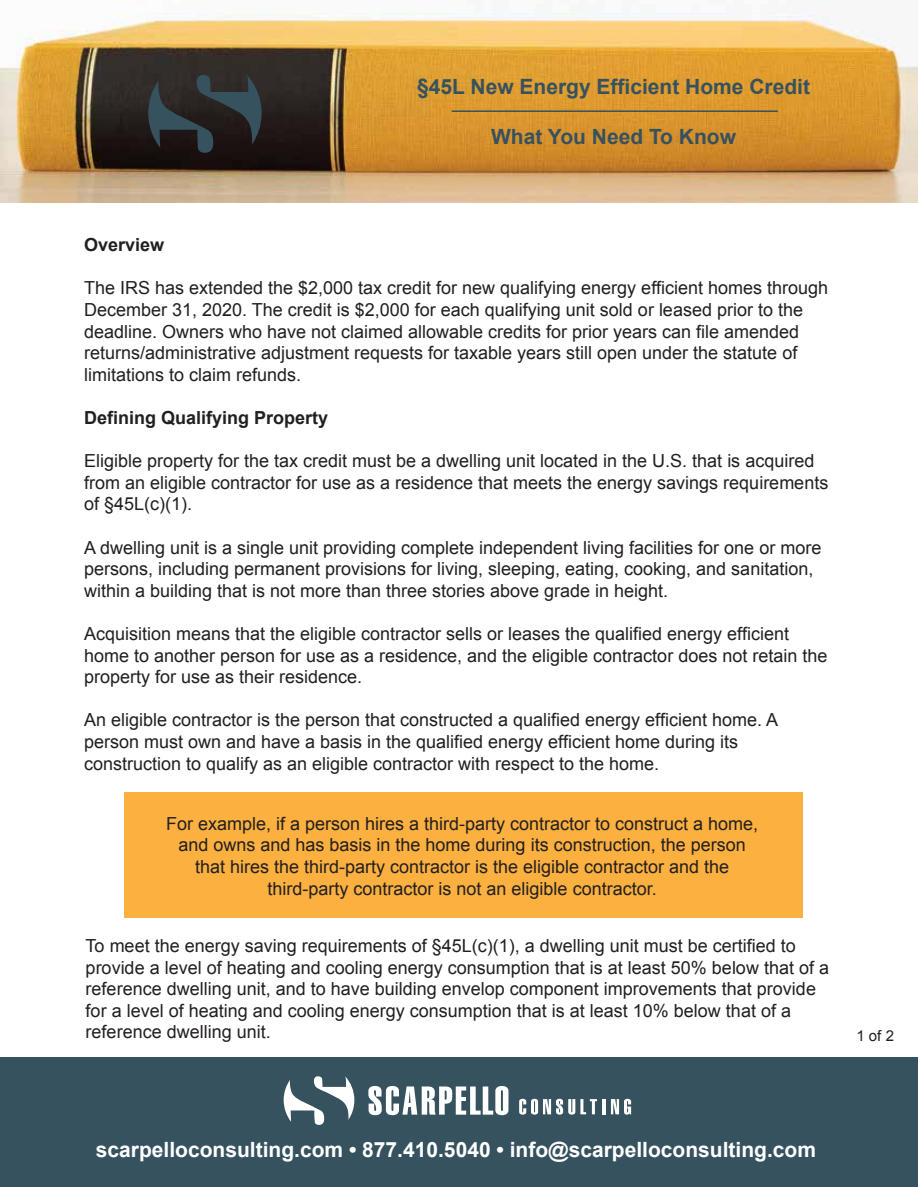
<style>
.page{position:relative;width:918px;height:1188px;background:#fff}
.page>*{position:absolute;margin:0;border:0;box-sizing:border-box;transform-origin:0 0}
.t1{font:700 21px "Arial";color:#fff}
.t2{font:700 21px "Arial";color:#36525f}
.t3{font:18px/21.6px "Arial";color:#231f20}
.t4{font:700 18px "Arial";color:#231f20}
.t5{font:15px "Arial";color:#231f20}
</style>
<div class="page">
<div style="left:124px;top:792px;width:679px;height:126px;background:#fbb040"></div>
<img style="left:0;top:12px;width:917px;height:190px">
<div style="left:0;top:1057px;width:918px;height:130px;background:#36525f"></div>
<svg style="left:368px;top:1086px;width:140px;height:29px"></svg>
<svg style="left:519px;top:1099px;width:78px;height:16px"></svg>
<hr style="left:602px;top:1099px;width:3px;height:15px;background:#fff">
<svg style="left:611px;top:1099px;width:20px;height:16px"></svg>
<svg style="left:284px;top:1076px;width:70px;height:49px"></svg>
<hr style="left:452px;top:110px;width:326px;height:2px;background:#36525f">
<svg style="left:148px;top:75px;width:114px;height:78px;background:#2a2f31"></svg>
<p class="t2" style="left:417px;top:75px;width:394px">§45L New Energy Efficient Home Credit</p>
<p class="t2" style="left:491px;top:125px;width:247px">What You Need To Know</p>
<p class="t4" style="left:84px;top:235px;width:82px">Overview</p>
<p class="t3" style="left:84px;top:277px;width:746px">The IRS has extended the $2,000 tax credit for new qualifying energy efficient homes through December 31, 2020. The credit is $2,000 for each qualifying unit sold or leased prior to the deadline. Owners who have not claimed allowable credits for prior years can file amended returns/administrative adjustment requests for taxable years still open under the statute of limitations to claim refunds.</p>
<p class="t4" style="left:84px;top:408px;width:246px">Defining Qualifying Property</p>
<p class="t3" style="left:84px;top:450px;width:746px">Eligible property for the tax credit must be a dwelling unit located in the U.S. that is acquired from an eligible contractor for use as a residence that meets the energy savings requirements of §45L(c)(1).</p>
<p class="t3" style="left:84px;top:537px;width:739px">A dwelling unit is a single unit providing complete independent living facilities for one or more persons, including permanent provisions for living, sleeping, eating, cooking, and sanitation, within a building that is not more than three stories above grade in height.</p>
<p class="t3" style="left:84px;top:623px;width:745px">Acquisition means that the eligible contractor sells or leases the qualified energy efficient home to another person for use as a residence, and the eligible contractor does not retain the property for use as their residence.</p>
<p class="t3" style="left:84px;top:709px;width:696px">An eligible contractor is the person that constructed a qualified energy efficient home. A person must own and have a basis in the qualified energy efficient home during its construction to qualify as an eligible contractor with respect to the home.</p>
<p class="t3" style="left:166px;top:813px;width:594px;text-align:center">For example, if a person hires a third-party contractor to construct a home, and owns and has basis in the home during its construction, the person that hires the third-party contractor is the eligible contractor and the third-party contractor is not an eligible contractor.</p>
<p class="t3" style="left:86px;top:935px;width:745px">To meet the energy saving requirements of §45L(c)(1), a dwelling unit must be certified to provide a level of heating and cooling energy consumption that is at least 50% below that of a reference dwelling unit, and to have building envelop component improvements that provide for a level of heating and cooling energy consumption that is at least 10% below that of a reference dwelling unit.</p>
<p class="t5" style="left:856px;top:1028px;width:39px">1 of 2</p>
<p class="t1" style="left:96px;top:1138px;width:722px">scarpelloconsulting.com • 877.410.5040 • info@scarpelloconsulting.com</p>
</div>
